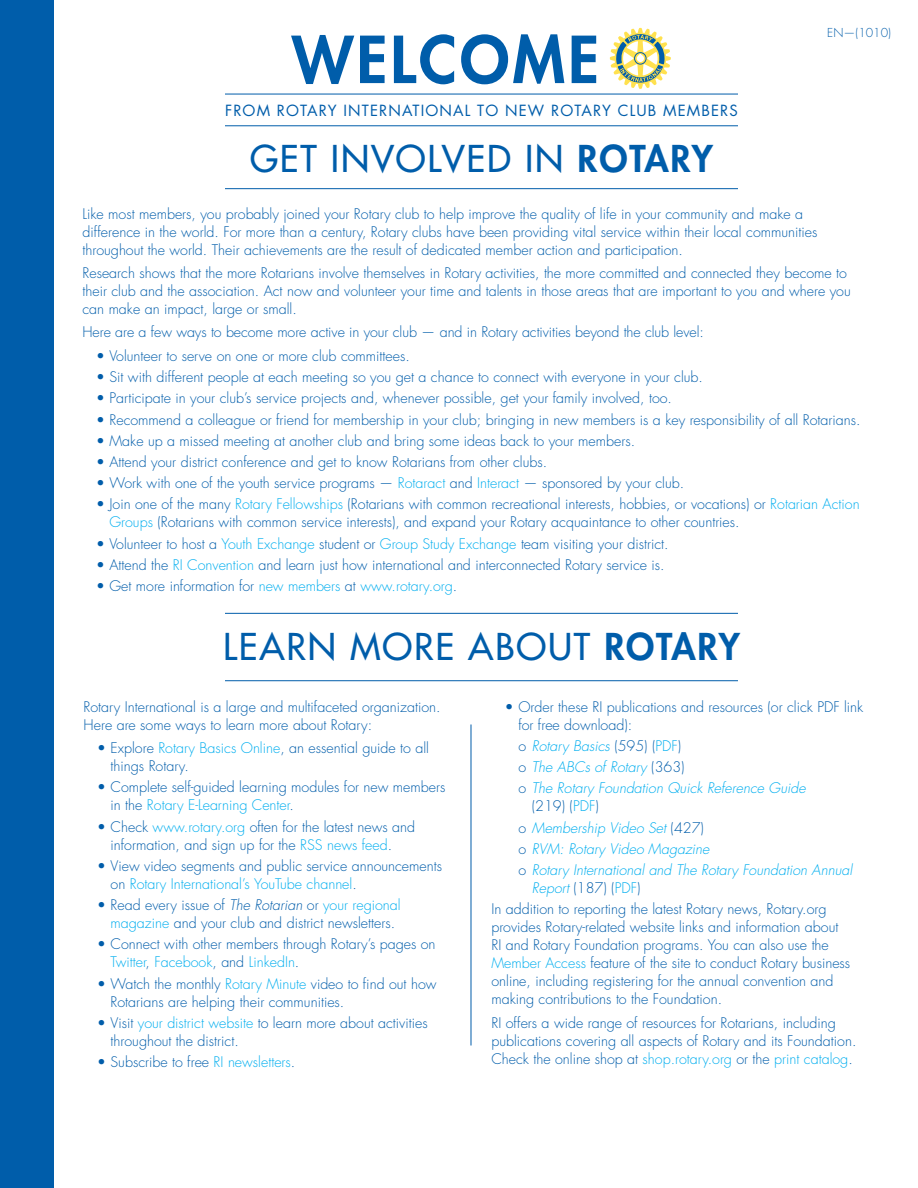
<style>
.page{position:relative;width:918px;height:1188px;background:#fff}
.page>*{position:absolute;margin:0;border:0;box-sizing:border-box;transform-origin:0 0}
.t1{font:800 63px "Futura Std";letter-spacing:.05em;color:#005daa}
.t2{font:500 36px "Futura Std";letter-spacing:.05em;color:#005daa}
.t3{font:15px "Futura Std";letter-spacing:.075em;color:#005daa}
.t4{font:300 14.25px/18px "Futura Std";color:#005daa}
.t5{font:italic 300 14.25px/21.3px "Futura Std";color:#00aeef}
.t6{font:300 12px "Futura Std";color:#005daa}
.s1{font-weight:800}
.s2{color:#00aeef}
.s3{font-style:italic}
.s4{font-style:normal;color:#005daa}
.s5{font-style:normal}
.s6{font-style:italic;color:#00aeef}
</style>
<div class="page">
<hr style="left:225px;top:188px;width:513px;height:1px;background:#005daa">
<hr style="left:471px;top:724px;width:1px;height:322px;background:#005daa">
<hr style="left:225px;top:680px;width:513px;height:1px;background:#005daa">
<hr style="left:225px;top:613px;width:513px;height:1px;background:#005daa">
<hr style="left:225px;top:94px;width:513px;height:1px;background:#005daa">
<hr style="left:225px;top:126px;width:513px;height:1px;background:#005daa">
<div style="left:0;top:0;width:54px;height:1188px;background:#005daa"></div>
<svg style="left:610px;top:28px;width:61px;height:61px"></svg>
<h1 class="t1" style="left:292px;top:20px;width:309px">WELCOME</h1>
<p class="t3" style="left:225px;top:100px;width:514px">FROM ROTARY INTERNATIONAL TO NEW ROTARY CLUB MEMBERS</p>
<h2 class="t2" style="left:250px;top:136px;width:464px">GET INVOLVED IN <span class="s1">ROTARY</span></h2>
<p class="t6" style="left:827px;top:25px;width:65px">EN—(1010)</p>
<p class="t4" style="left:82px;top:205px;width:736px">Like most members, you probably joined your Rotary club to help improve the quality of life in your community and make a difference in the world. For more than a century, Rotary clubs have been providing vital service within their local communities throughout the world. Their achievements are the result of dedicated member action and participation.</p>
<p class="t4" style="left:82px;top:264px;width:770px">Research shows that the more Rotarians involve themselves in Rotary activities, the more committed and connected they become to their club and the association. Act now and volunteer your time and talents in those areas that are important to you and where you can make an impact, large or small.</p>
<p class="t4" style="left:82px;top:324px;width:623px">Here are a few ways to become more active in your club — and in Rotary activities beyond the club level:</p>
<p class="t4" style="left:96px;top:347px;width:315px">• Volunteer to serve on one or more club committees.</p>
<p class="t4" style="left:96px;top:368px;width:608px">• Sit with different people at each meeting so you get a chance to connect with everyone in your club.</p>
<p class="t4" style="left:96px;top:389px;width:578px">• Participate in your club’s service projects and, whenever possible, get your family involved, too.</p>
<p class="t4" style="left:96px;top:411px;width:766px">• Recommend a colleague or friend for membership in your club; bringing in new members is a key responsibility of all Rotarians.</p>
<p class="t4" style="left:96px;top:432px;width:541px">• Make up a missed meeting at another club and bring some ideas back to your members.</p>
<p class="t4" style="left:96px;top:453px;width:453px">• Attend your district conference and get to know Rotarians from other clubs.</p>
<p class="t4" style="left:96px;top:474px;width:590px">• Work with one of the youth service programs — <span class="s2">Rotaract</span> and <span class="s2">Interact</span> — sponsored by your club.</p>
<p class="t4" style="left:109px;top:496px;width:752px;text-indent:-13px">• Join one of the many <span class="s2">Rotary Fellowships</span> (Rotarians with common recreational interests, hobbies, or vocations) or <span class="s2">Rotarian Action<br>Groups</span> (Rotarians with common service interests), and expand your Rotary acquaintance to other countries.</p>
<p class="t4" style="left:96px;top:535px;width:574px">• Volunteer to host a <span class="s2">Youth Exchange</span> student or <span class="s2">Group Study Exchange</span> team visiting your district.</p>
<p class="t4" style="left:96px;top:556px;width:570px">• Attend the <span class="s2">RI Convention</span> and learn just how international and interconnected Rotary service is.</p>
<p class="t4" style="left:96px;top:577px;width:363px">• Get more information for <span class="s2">new members</span> at <span class="s2">www.rotary.org</span>.</p>
<h2 class="t2" style="left:223px;top:624px;width:518px">LEARN MORE ABOUT <span class="s1">ROTARY</span></h2>
<p class="t4" style="left:84px;top:698px;width:358px">Rotary International is a large and multifaceted organization.<br>Here are some ways to learn more about Rotary:</p>
<p class="t4" style="left:111px;top:739px;width:320px;text-indent:-13px">• Explore <span class="s2">Rotary Basics Online</span>, an essential guide to all things Rotary.</p>
<p class="t4" style="left:111px;top:779px;width:336px;text-indent:-13px">• Complete self-guided learning modules for new members in the <span class="s2">Rotary E-Learning Center</span>.</p>
<p class="t4" style="left:111px;top:818px;width:306px;text-indent:-13px">• Check <span class="s2">www.rotary.org</span> often for the latest news and information, and sign up for the <span class="s2">RSS news feed</span>.</p>
<p class="t4" style="left:111px;top:857px;width:333px;text-indent:-13px">• View video segments and public service announcements on <span class="s2">Rotary International’s YouTube channel</span>.</p>
<p class="t4" style="left:97px;top:896px;width:305px;text-align:center">• Read every issue of <span class="s3">The Rotarian</span> or <span class="s2">your regional magazine</span> and your club and district newsletters.</p>
<p class="t4" style="left:111px;top:936px;width:327px;text-indent:-13px">• Connect with other members through Rotary’s pages on<br><span class="s2">Twitter</span>, <span class="s2">Facebook</span>, and <span class="s2">LinkedIn</span>.</p>
<p class="t4" style="left:111px;top:975px;width:327px;text-indent:-13px">• Watch the monthly <span class="s2">Rotary Minute</span> video to find out how<br>Rotarians are helping their communities.</p>
<p class="t4" style="left:111px;top:1014px;width:319px;text-indent:-13px">• Visit <span class="s2">your district website</span> to learn more about activities throughout the district.</p>
<p class="t4" style="left:97px;top:1053px;width:200px">• Subscribe to free <span class="s2">RI newsletters</span>.</p>
<p class="t4" style="left:518px;top:698px;width:346px;text-indent:-13px">• Order these RI publications and resources (or click PDF link for free download):</p>
<p class="t5" style="left:518px;top:735px;width:289px"><span class="s4">o</span> Rotary Basics <span class="s4">(595) (</span><span class="s5">PDF</span><span class="s4">)<br>o</span> The ABCs of Rotary <span class="s4">(363)<br>o</span> The Rotary Foundation Quick Reference Guide</p>
<p class="t5" style="left:518px;top:796px;width:335px;text-indent:13px"><span class="s4">(219) (</span><span class="s5">PDF</span><span class="s4">)<br>o</span> Membership Video Set <span class="s4">(427)<br>o</span> RVM: Rotary Video Magazine<br><span class="s4">o</span> Rotary International and The Rotary Foundation Annual</p>
<p class="t4" style="left:491px;top:878px;width:337px;line-height:21.3px;text-indent:40px"><span class="s6">Report</span> (187) (<span class="s2">PDF</span>)<br>In addition to reporting the latest Rotary news, Rotary.org</p>
<p class="t4" style="left:491px;top:919px;width:360px">provides Rotary-related website links and information about RI and Rotary Foundation programs. You can also use the <span class="s2">Member Access</span> feature of the site to conduct Rotary business online, including registering for the annual convention and making contributions to the Foundation.</p>
<p class="t4" style="left:491px;top:1014px;width:367px">RI offers a wide range of resources for Rotarians, including publications covering all aspects of Rotary and its Foundation.<br>Check the online shop at <span class="s2">shop.rotary.org</span> or the <span class="s2">print catalog</span>.</p>
</div>
